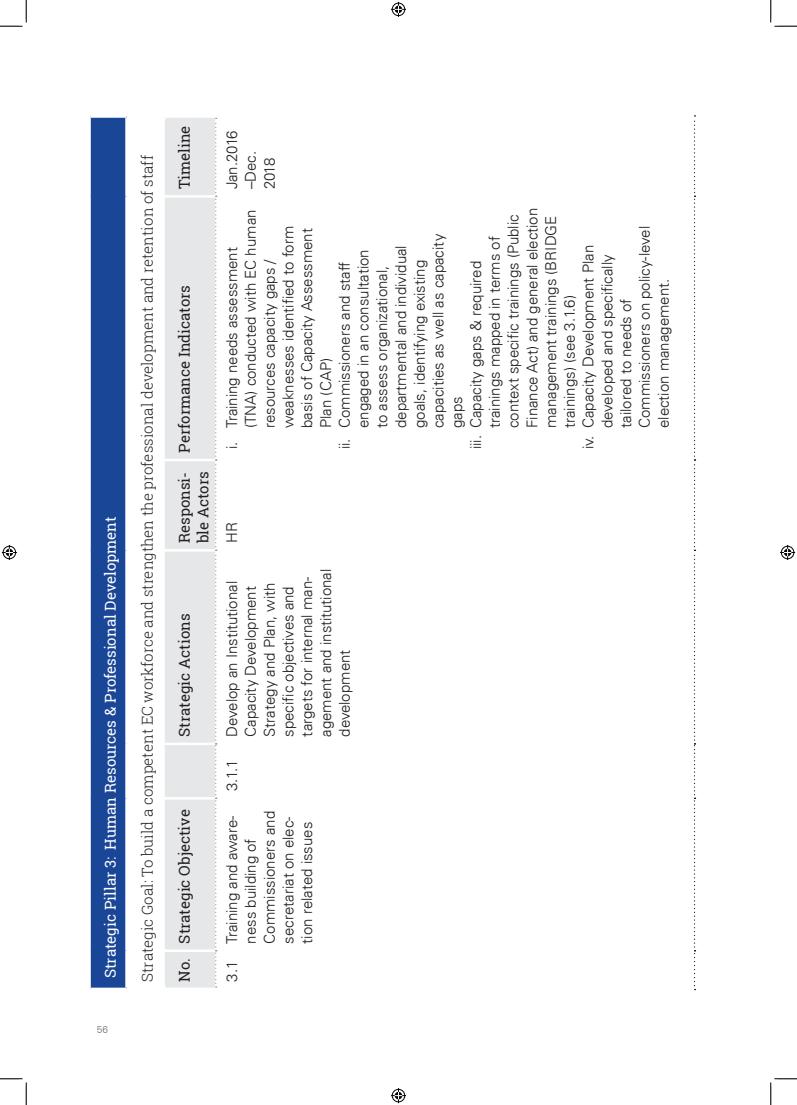
<style>
.page{position:relative;width:797px;height:1105px;background:#fff}
.page>*{position:absolute;margin:0;border:0;box-sizing:border-box;transform-origin:0 0}
.t1{font:300 15px/18.8px "Univers LT";color:#231f20}
.t2{font:300 15px "Roboto Slab";color:#231f20}
.t3{font:15px/18.8px "Roboto Slab";color:#231f20}
.t4{font:15px "Roboto Slab";color:#fff}
.t5{font:300 10px "Univers CE";color:#6c6d70}
</style>
<div class="page">
<div style="left:90px;top:117px;width:36px;height:872px;background:#1a4698"></div>
<div style="left:165px;top:118px;width:50px;height:870px;background:#e6e7e9"></div>
<hr style="left:165px;top:949px;width:50px;height:3px;background:#fff">
<hr style="left:165px;top:797px;width:50px;height:2px;background:#fff">
<hr style="left:165px;top:743px;width:50px;height:2px;background:#fff">
<hr style="left:165px;top:549px;width:50px;height:3px;background:#fff">
<hr style="left:165px;top:459px;width:50px;height:2px;background:#fff">
<hr style="left:165px;top:195px;width:50px;height:3px;background:#fff">
<svg style="left:694px;top:115px;width:1px;height:875px"></svg>
<svg style="left:215px;top:118px;width:2px;height:870px"></svg>
<hr style="left:88px;top:951px;width:3px;height:39px;background:#fff">
<hr style="left:88px;top:798px;width:3px;height:153px;background:#fff">
<hr style="left:88px;top:744px;width:3px;height:54px;background:#fff">
<hr style="left:88px;top:550px;width:3px;height:194px;background:#fff">
<hr style="left:88px;top:460px;width:3px;height:90px;background:#fff">
<hr style="left:88px;top:196px;width:3px;height:264px;background:#fff">
<hr style="left:88px;top:115px;width:3px;height:81px;background:#fff">
<hr style="left:91px;top:988px;width:35px;height:2px;background:#fff">
<hr style="left:91px;top:115px;width:35px;height:3px;background:#fff">
<hr style="left:125px;top:951px;width:3px;height:37px;background:#fff">
<hr style="left:125px;top:798px;width:3px;height:153px;background:#fff">
<hr style="left:125px;top:744px;width:3px;height:54px;background:#fff">
<hr style="left:125px;top:550px;width:3px;height:194px;background:#fff">
<hr style="left:125px;top:460px;width:3px;height:90px;background:#fff">
<hr style="left:125px;top:196px;width:3px;height:264px;background:#fff">
<hr style="left:125px;top:118px;width:3px;height:78px;background:#fff">
<svg style="left:0;top:0;width:27px;height:27px"></svg>
<svg style="left:0;top:1078px;width:27px;height:27px"></svg>
<svg style="left:770px;top:0;width:27px;height:27px"></svg>
<svg style="left:770px;top:1078px;width:27px;height:27px"></svg>
<svg style="left:391px;top:2px;width:15px;height:15px"></svg>
<svg style="left:391px;top:1088px;width:15px;height:15px"></svg>
<svg style="left:2px;top:545px;width:15px;height:15px"></svg>
<svg style="left:780px;top:545px;width:15px;height:15px"></svg>
<p class="t4" style="left:100px;top:978px;width:463px;rotate:-90deg">Strategic Pillar 3: Human Resources &amp; Professional Development</p>
<p class="t5" style="left:97px;top:1023px;width:13px">56</p>
<p class="t2" style="left:137px;top:982px;width:828px;rotate:-90deg">Strategic Goal: To build a competent EC workforce and strengthen the professional development and retention of staff</p>
<p class="t3" style="left:175px;top:189px;width:65px;rotate:-90deg">Timeline</p>
<p class="t3" style="left:175px;top:453px;width:169px;rotate:-90deg">Performance Indicators</p>
<p class="t3" style="left:175px;top:543px;width:73px;rotate:-90deg">Responsi&shy;ble Actors</p>
<p class="t3" style="left:175px;top:737px;width:125px;rotate:-90deg">Strategic Actions</p>
<p class="t3" style="left:175px;top:982px;width:174px;rotate:-90deg">No. Strategic Objective</p>
<p class="t1" style="left:222px;top:189px;width:60px;rotate:-90deg">Jan.2016 –Dec.<br>2018</p>
<p class="t1" style="left:241px;top:428px;width:220px;rotate:-90deg">(TNA) conducted with EC human</p>
<p class="t1" style="left:279px;top:428px;width:203px;rotate:-90deg">weaknesses identified to form</p>
<p class="t1" style="left:297px;top:428px;width:201px;rotate:-90deg">basis of Capacity Assessment</p>
<p class="t1" style="left:429px;top:428px;width:196px;rotate:-90deg">capacities as well as capacity</p>
<p class="t1" style="left:391px;top:428px;width:184px;rotate:-90deg">departmental and individual</p>
<p class="t1" style="left:222px;top:449px;width:204px;rotate:-90deg">i. Training needs assessment</p>
<p class="t1" style="left:335px;top:449px;width:189px;rotate:-90deg">ii. Commissioners and staff</p>
<p class="t1" style="left:354px;top:428px;width:180px;rotate:-90deg">engaged in an consultation</p>
<p class="t1" style="left:260px;top:428px;width:171px;rotate:-90deg">resources capacity gaps /</p>
<p class="t1" style="left:410px;top:428px;width:170px;rotate:-90deg">goals, identifying existing</p>
<p class="t1" style="left:372px;top:428px;width:164px;rotate:-90deg">to assess organizational,</p>
<p class="t1" style="left:316px;top:428px;width:72px;rotate:-90deg">Plan (CAP)</p>
<p class="t1" style="left:504px;top:428px;width:215px;rotate:-90deg">context specific trainings (Public</p>
<p class="t1" style="left:522px;top:428px;width:222px;rotate:-90deg">Finance Act) and general election</p>
<p class="t1" style="left:541px;top:428px;width:214px;rotate:-90deg">management trainings (BRIDGE</p>
<p class="t1" style="left:635px;top:428px;width:203px;rotate:-90deg">Commissioners on policy-level</p>
<p class="t1" style="left:485px;top:428px;width:193px;rotate:-90deg">trainings mapped in terms of</p>
<p class="t1" style="left:579px;top:449px;width:206px;rotate:-90deg">iv. Capacity Development Plan</p>
<p class="t1" style="left:597px;top:428px;width:175px;rotate:-90deg">developed and specifically</p>
<p class="t1" style="left:466px;top:449px;width:190px;rotate:-90deg">iii. Capacity gaps &amp; required</p>
<p class="t1" style="left:654px;top:428px;width:151px;rotate:-90deg">election management.</p>
<p class="t1" style="left:560px;top:428px;width:134px;rotate:-90deg">trainings) (see 3.1.6)</p>
<p class="t1" style="left:616px;top:428px;width:131px;rotate:-90deg">tailored to needs of</p>
<p class="t1" style="left:447px;top:428px;width:33px;rotate:-90deg">gaps</p>
<p class="t1" style="left:222px;top:543px;width:22px;rotate:-90deg">HR</p>
<p class="t1" style="left:222px;top:737px;width:169px;rotate:-90deg">Develop an Institutional<br>Capacity Development<br>Strategy and Plan, with specific objectives and targets for internal man&shy;agement and institutional development</p>
<p class="t1" style="left:222px;top:791px;width:33px;rotate:-90deg">3.1.1</p>
<p class="t1" style="left:222px;top:943px;width:134px;text-indent:-38px;rotate:-90deg">3.1 Training and aware&shy;ness building of<br>Commissioners and secretariat on elec&shy;tion related issues</p>
</div>
